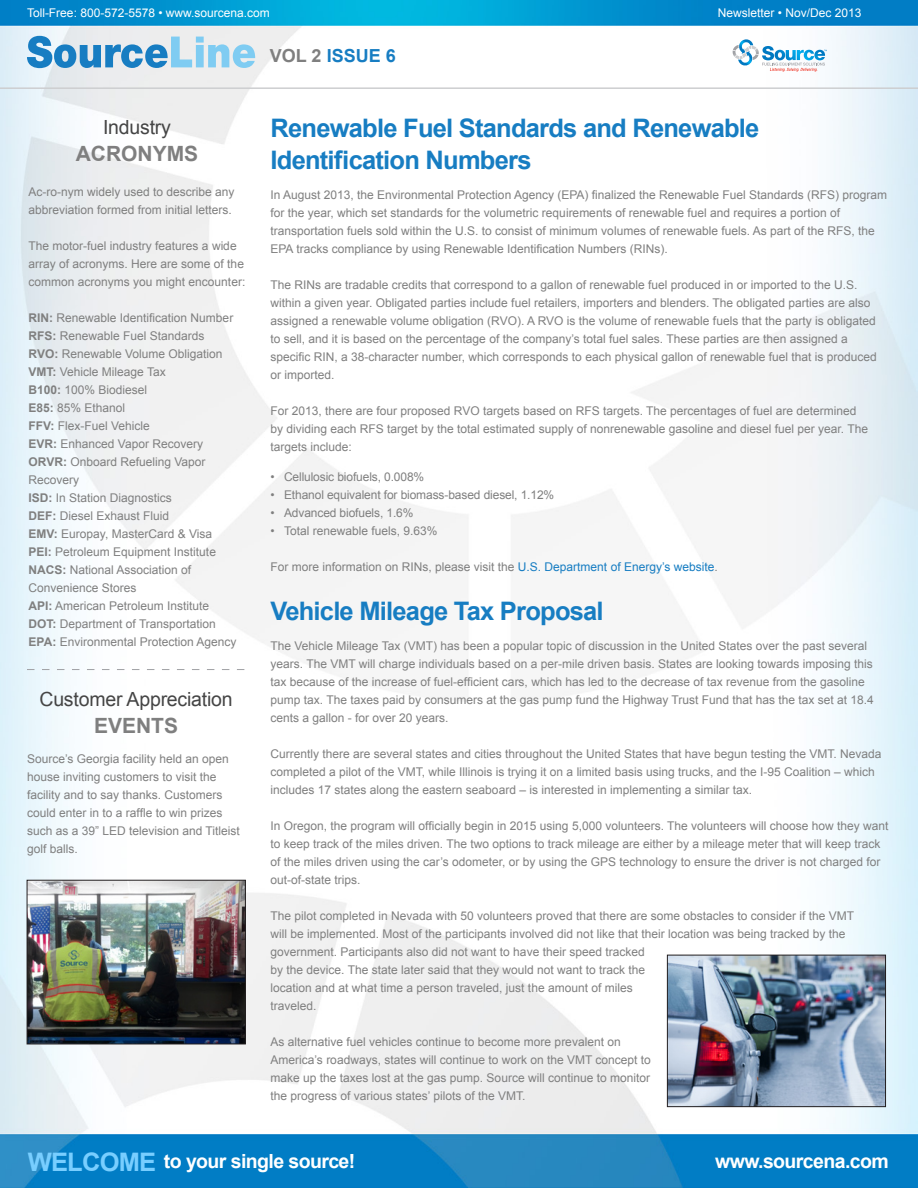
<style>
.page{position:relative;width:918px;height:1188px;background:#fff}
.page>*{position:absolute;margin:0;border:0;box-sizing:border-box;transform-origin:0 0}
.t1{font:700 25.5px/31.5px "Arial";letter-spacing:-.03em;color:#177dc2}
.t2{font:700 25.5px "Arial";letter-spacing:-.03em;color:#78ceff}
.t3{font:700 21px "Arial";color:#7f7f7f}
.t4{font:700 19.5px "Arial";letter-spacing:-.03em;color:#fff}
.t5{font:19.5px "Arial";letter-spacing:-.01em;color:#454545}
.t6{font:700 18px "Arial";color:#177dc2}
.t7{font:12px/18px "Arial";color:#7f7f7f}
.t8{font:12px "Arial";color:#fff}
.s1{color:#7f7f7f}
.s2{font-weight:700}
.s3{color:#177dc2}
</style>
<div class="page">
<img style="left:0;top:0;width:918px;height:1188px">
<svg style="left:27px;top:36px;width:228px;height:32px;background:#98c5e1"></svg>
<svg style="left:732px;top:39px;width:95px;height:33px"></svg>
<hr style="left:0;top:87px;width:918px;height:2px;background:#cdced0">
<svg style="left:27px;top:669px;width:217px;height:1px"></svg>
<img style="left:29px;top:882px;width:215px;height:160px">
<div style="left:27px;top:880px;width:219px;height:164px;border:1px solid #231f20"></div>
<img style="left:669px;top:957px;width:215px;height:148px">
<div style="left:667px;top:955px;width:219px;height:152px;border:1px solid #231f20"></div>
<p class="t8" style="left:27px;top:4px;width:244px">Toll-Free: 800-572-5578 • www.sourcena.com</p>
<p class="t6" style="left:270px;top:43px;width:127px"><span class="s1">VOL 2</span> ISSUE 6</p>
<p class="t8" style="left:718px;top:4px;width:145px">Newsletter • Nov/Dec 2013</p>
<p class="t5" style="left:103px;top:114px;width:69px">Industry</p>
<p class="t3" style="left:76px;top:139px;width:124px">ACRONYMS</p>
<p class="t7" style="left:29px;top:182px;width:208px">Ac-ro-nym widely used to describe any abbreviation formed from initial letters.</p>
<p class="t7" style="left:29px;top:236px;width:218px">The motor-fuel industry features a wide array of acronyms. Here are some of the common acronyms you might encounter:</p>
<p class="t7" style="left:29px;top:308px;width:206px"><span class="s2">RIN:</span> Renewable Identification Number</p>
<p class="t7" style="left:29px;top:326px;width:178px"><span class="s2">RFS:</span> Renewable Fuel Standards</p>
<p class="t7" style="left:29px;top:344px;width:195px"><span class="s2">RVO:</span> Renewable Volume Obligation</p>
<p class="t7" style="left:29px;top:362px;width:139px"><span class="s2">VMT:</span> Vehicle Mileage Tax<br><span class="s2">B100:</span> 100% Biodiesel</p>
<p class="t7" style="left:29px;top:398px;width:98px"><span class="s2">E85:</span> 85% Ethanol</p>
<p class="t7" style="left:29px;top:416px;width:123px"><span class="s2">FFV:</span> Flex-Fuel Vehicle</p>
<p class="t7" style="left:29px;top:434px;width:176px"><span class="s2">EVR:</span> Enhanced Vapor Recovery</p>
<p class="t7" style="left:29px;top:452px;width:178px"><span class="s2">ORVR:</span> Onboard Refueling Vapor<br>Recovery</p>
<p class="t7" style="left:29px;top:488px;width:145px"><span class="s2">ISD:</span> In Station Diagnostics</p>
<p class="t7" style="left:29px;top:506px;width:142px"><span class="s2">DEF:</span> Diesel Exhaust Fluid</p>
<p class="t7" style="left:29px;top:524px;width:185px"><span class="s2">EMV:</span> Europay, MasterCard &amp; Visa</p>
<p class="t7" style="left:29px;top:542px;width:189px"><span class="s2">PEI:</span> Petroleum Equipment Institute</p>
<p class="t7" style="left:29px;top:560px;width:164px"><span class="s2">NACS:</span> National Association of<br>Convenience Stores</p>
<p class="t7" style="left:29px;top:596px;width:182px"><span class="s2">API:</span> American Petroleum Institute</p>
<p class="t7" style="left:29px;top:614px;width:189px"><span class="s2">DOT:</span> Department of Transportation</p>
<p class="t7" style="left:29px;top:632px;width:209px"><span class="s2">EPA:</span> Environmental Protection Agency</p>
<p class="t5" style="left:39px;top:685px;width:195px">Customer Appreciation</p>
<p class="t3" style="left:94px;top:710px;width:86px">EVENTS</p>
<p class="t7" style="left:27px;top:749px;width:214px">Source’s Georgia facility held an open house inviting customers to visit the facility and to say thanks. Customers could enter in to a raffle to win prizes such as a 39” LED television and Titleist golf balls.</p>
<p class="t1" style="left:271px;top:113px;width:490px">Renewable Fuel Standards and Renewable<br>Identification Numbers</p>
<p class="t7" style="left:271px;top:186px;width:618px">In August 2013, the Environmental Protection Agency (EPA) finalized the Renewable Fuel Standards (RFS) program for the year, which set standards for the volumetric requirements of renewable fuel and requires a portion of transportation fuels sold within the U.S. to consist of minimum volumes of renewable fuels. As part of the RFS, the EPA tracks compliance by using Renewable Identification Numbers (RINs).</p>
<p class="t7" style="left:271px;top:276px;width:608px">The RINs are tradable credits that correspond to a gallon of renewable fuel produced in or imported to the U.S. within a given year. Obligated parties include fuel retailers, importers and blenders. The obligated parties are also assigned a renewable volume obligation (RVO). A RVO is the volume of renewable fuels that the party is obligated to sell, and it is based on the percentage of the company’s total fuel sales. These parties are then assigned a specific RIN, a 38-character number, which corresponds to each physical gallon of renewable fuel that is produced or imported.</p>
<p class="t7" style="left:271px;top:402px;width:599px">For 2013, there are four proposed RVO targets based on RFS targets. The percentages of fuel are determined by dividing each RFS target by the total estimated supply of nonrenewable gasoline and diesel fuel per year. The targets include:</p>
<p class="t7" style="left:271px;top:468px;width:155px">• Cellulosic biofuels, 0.008%</p>
<p class="t7" style="left:271px;top:486px;width:285px">• Ethanol equivalent for biomass-based diesel, 1.12%</p>
<p class="t7" style="left:271px;top:504px;width:144px">• Advanced biofuels, 1.6%</p>
<p class="t7" style="left:271px;top:522px;width:168px">• Total renewable fuels, 9.63%</p>
<p class="t7" style="left:271px;top:558px;width:449px">For more information on RINs, please visit the <span class="s3">U.S. Department of Energy’s website</span>.</p>
<p class="t1" style="left:271px;top:596px;width:335px">Vehicle Mileage Tax Proposal</p>
<p class="t7" style="left:271px;top:637px;width:605px">The Vehicle Mileage Tax (VMT) has been a popular topic of discussion in the United States over the past several years. The VMT will charge individuals based on a per-mile driven basis. States are looking towards imposing this tax because of the increase of fuel-efficient cars, which has led to the decrease of tax revenue from the gasoline pump tax. The taxes paid by consumers at the gas pump fund the Highway Trust Fund that has the tax set at 18.4 cents a gallon - for over 20 years.</p>
<p class="t7" style="left:271px;top:745px;width:613px">Currently there are several states and cities throughout the United States that have begun testing the VMT. Nevada completed a pilot of the VMT, while Illinois is trying it on a limited basis using trucks, and the I-95 Coalition – which includes 17 states along the eastern seaboard – is interested in implementing a similar tax.</p>
<p class="t7" style="left:271px;top:817px;width:620px">In Oregon, the program will officially begin in 2015 using 5,000 volunteers. The volunteers will choose how they want to keep track of the miles driven. The two options to track mileage are either by a mileage meter that will keep track of the miles driven using the car’s odometer, or by using the GPS technology to ensure the driver is not charged for out-of-state trips.</p>
<p class="t7" style="left:271px;top:907px;width:585px">The pilot completed in Nevada with 50 volunteers proved that there are some obstacles to consider if the VMT will be implemented. Most of the participants involved did not like that their location was being tracked by the government. Participants also did not want to have their speed tracked<br>by the device. The state later said that they would not want to track the<br>location and at what time a person traveled, just the amount of miles<br>traveled.</p>
<p class="t7" style="left:271px;top:1033px;width:382px">As alternative fuel vehicles continue to become more prevalent on America’s roadways, states will continue to work on the VMT concept to make up the taxes lost at the gas pump. Source will continue to monitor the progress of various states’ pilots of the VMT.</p>
<p class="t2" style="left:28px;top:1144px;width:130px">WELCOME</p>
<p class="t4" style="left:164px;top:1148px;width:193px">to your single source!</p>
<p class="t4" style="left:715px;top:1148px;width:175px">www.sourcena.com</p>
</div>
